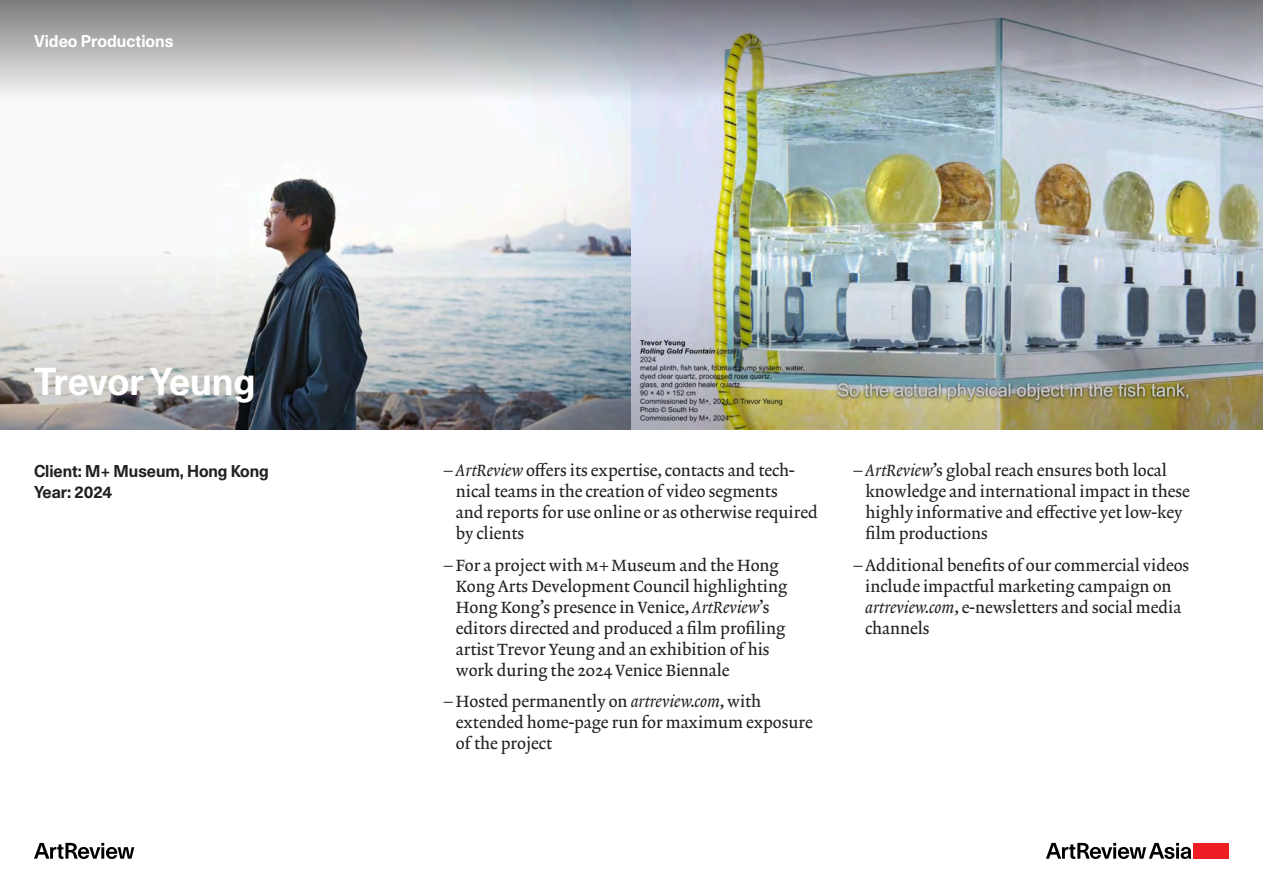
<style>
.page{position:relative;width:1263px;height:893px;background:#fff}
.page>*{position:absolute;margin:0;border:0;box-sizing:border-box;transform-origin:0 0}
.Pull_Quote_3___12_5___TO_USE_WITH_2_COL_{font:700 37.5px "Unica 77 LL";letter-spacing:-.01em;color:#fff}
.Text___2_Cols___UPDATE_11pts_14{font:16.5px/21px "Lexicon No 2 Roman A";color:#231f20}
.Proposal_text_no_indent{font:700 16.5px "Unica 77 LL";color:#231f20}
.Pull_Quote_3___12_5___TO_USE_WITH_2_COL_-2{font:700 16.5px "Unica 77 LL";color:#fff}
.s1{font-family:"Lexicon No 2 Italic A"}
</style>
<div class="page">
<img style="left:0;top:152px;width:1263px;height:277px">
<svg style="left:0;top:0;width:1263px;height:152px"></svg>
<svg style="left:1046px;top:843px;width:145px;height:16px"></svg>
<svg style="left:34px;top:843px;width:100px;height:16px"></svg>
<div style="left:1194px;top:843px;width:35px;height:16px;background:#ee1d23"></div>
<p class="Pull_Quote_3___12_5___TO_USE_WITH_2_COL_-2" style="left:34px;top:29px;width:141px">Video Productions</p>
<p class="Pull_Quote_3___12_5___TO_USE_WITH_2_COL_" style="left:34px;top:355px;width:223px">Trevor Yeung</p>
<p class="Proposal_text_no_indent" style="left:34px;top:459px;width:236px">Client: M+ Museum, Hong Kong</p>
<p class="Proposal_text_no_indent" style="left:34px;top:480px;width:80px">Year: 2024</p>
<p class="Text___2_Cols___UPDATE_11pts_14" style="left:456px;top:461px;width:363px;text-indent:-12px">– <span class="s1">ArtReview</span> offers its expertise, contacts and tech&shy;nical teams in the creation of video segments<br>and reports for use online or as otherwise required by clients</p>
<p class="Text___2_Cols___UPDATE_11pts_14" style="left:456px;top:555px;width:333px;text-indent:-12px">– For a project with M+ Museum and the Hong Kong Arts Development Council highlighting Hong Kong’s presence in Venice, <span class="s1">ArtReview</span>’s editors directed and produced a film profiling artist Trevor Yeung and an exhibition of his work during the 2024 Venice Biennale</p>
<p class="Text___2_Cols___UPDATE_11pts_14" style="left:456px;top:692px;width:358px;text-indent:-12px">– Hosted permanently on <span class="s1">artreview.com</span>, with extended home-page run for maximum exposure of the project</p>
<p class="Text___2_Cols___UPDATE_11pts_14" style="left:865px;top:461px;width:326px;text-indent:-12px">– <span class="s1">ArtReview</span>’s global reach ensures both local knowledge and international impact in these highly informative and effective yet low-key film productions</p>
<p class="Text___2_Cols___UPDATE_11pts_14" style="left:865px;top:555px;width:326px;text-indent:-12px">– Additional benefits of our commercial videos include impactful marketing campaign on <span class="s1">artreview.com</span>, e-newsletters and social media channels</p>
</div>
